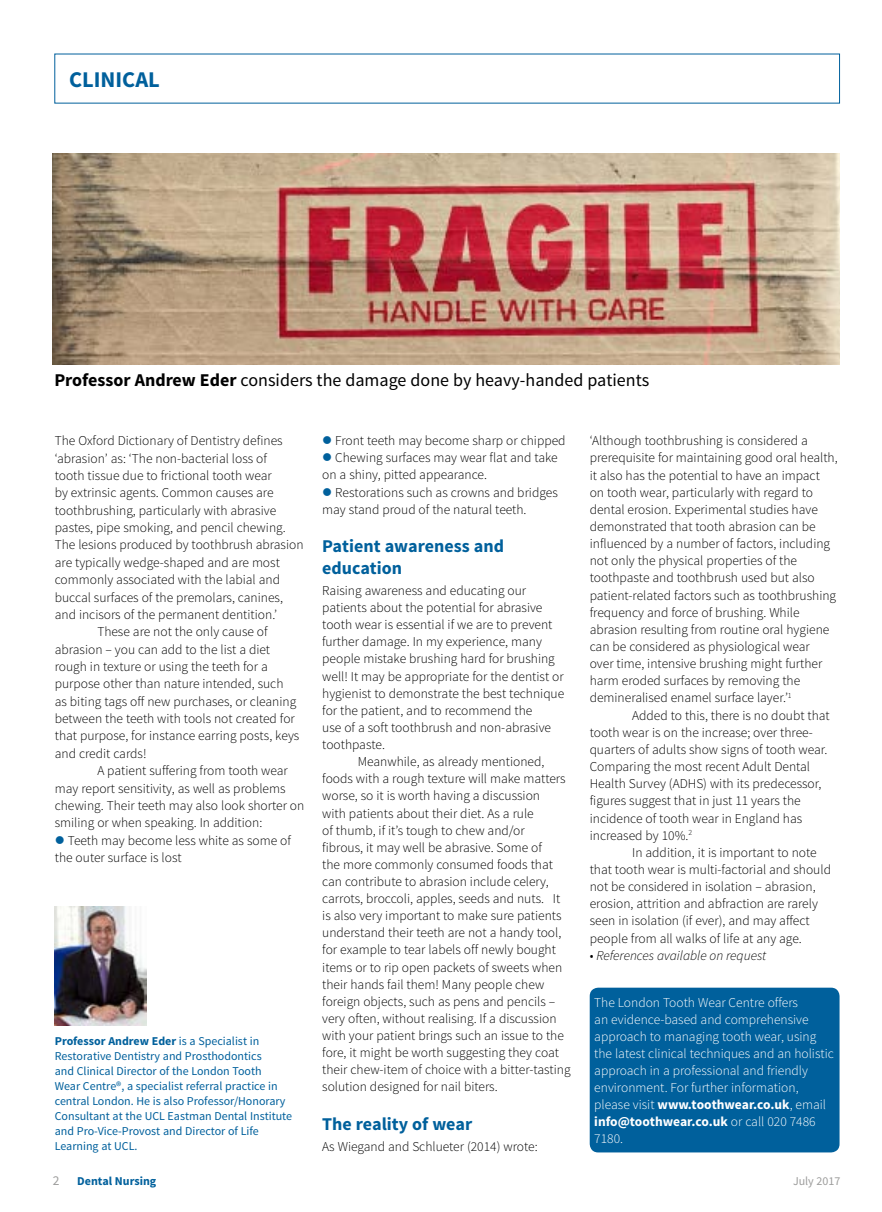
<style>
.page{position:relative;width:882px;height:1212px;background:#fff}
.page>*{position:absolute;margin:0;border:0;box-sizing:border-box;transform-origin:0 0}
.t1{font:700 22.5px "Source Sans Pro";color:#00609c}
.t2{font:18px "Source Sans Pro";color:#000}
.t3{font:700 18px/21.3px "Source Sans Pro";color:#00609c}
.t4{font:300 13.5px/17.1px "Source Sans Pro";color:#000}
.t5{font:300 13.5px/17px "Source Sans Pro";color:#fff}
.t6{font:italic 300 13.5px "Source Sans Pro";color:#000}
.t7{font:12px/15px "Source Sans Pro";color:#00609c}
.t8{font:700 12px "Source Sans Pro";color:#00609c}
.t9{font:12px "Source Sans Pro";color:#9d9d9c}
.s1{font-weight:700}
.s2{color:#00609c}
.s3{font-style:normal}
.s4{font-weight:400;font-size:13.5px;color:#9d9d9c}
</style>
<div class="page">
<img style="left:53px;top:153px;width:786px;height:212px">
<div style="left:589px;top:988px;width:250px;height:164px;background:#00609c;border-radius:9px"></div>
<img style="left:54px;top:906px;width:92px;height:119px">
<h1 class="t1" style="left:69px;top:65px;width:92px">CLINICAL</h1>
<h2 class="t2" style="left:54px;top:369px;width:596px"><span class="s1">Professor Andrew Eder</span> considers the damage done by heavy-handed patients</h2>
<p class="t4" style="left:55px;top:432px;width:229px">The Oxford Dictionary of Dentistry defines</p>
<p class="t4" style="left:55px;top:450px;width:214px">‘abrasion’ as: ‘The non-bacterial loss of</p>
<p class="t4" style="left:55px;top:467px;width:218px">tooth tissue due to frictional tooth wear</p>
<p class="t4" style="left:55px;top:484px;width:220px">by extrinsic agents. Common causes are</p>
<p class="t4" style="left:55px;top:502px;width:223px">toothbrushing, particularly with abrasive</p>
<p class="t4" style="left:55px;top:519px;width:232px">pastes, pipe smoking, and pencil chewing.</p>
<p class="t4" style="left:55px;top:536px;width:250px">The lesions produced by toothbrush abrasion</p>
<p class="t4" style="left:55px;top:554px;width:226px">are typically wedge-shaped and are most</p>
<p class="t4" style="left:55px;top:571px;width:227px">commonly associated with the labial and</p>
<p class="t4" style="left:55px;top:588px;width:230px">buccal surfaces of the premolars, canines,</p>
<p class="t4" style="left:55px;top:606px;width:224px">and incisors of the permanent dentition.’</p>
<p class="t4" style="left:97px;top:623px;width:172px">These are not the only cause of</p>
<p class="t4" style="left:55px;top:641px;width:217px">abrasion – you can add to the list a diet</p>
<p class="t4" style="left:55px;top:658px;width:214px">rough in texture or using the teeth for a</p>
<p class="t4" style="left:55px;top:675px;width:230px">purpose other than nature intended, such</p>
<p class="t4" style="left:55px;top:693px;width:243px">as biting tags off new purchases, or cleaning</p>
<p class="t4" style="left:55px;top:710px;width:241px">between the teeth with tools not created for</p>
<p class="t4" style="left:55px;top:727px;width:246px">that purpose, for instance earring posts, keys</p>
<p class="t4" style="left:55px;top:745px;width:93px">and credit cards!</p>
<p class="t4" style="left:97px;top:762px;width:192px">A patient suffering from tooth wear</p>
<p class="t4" style="left:55px;top:779px;width:232px">may report sensitivity, as well as problems</p>
<p class="t4" style="left:55px;top:797px;width:251px">chewing. Their teeth may also look shorter on</p>
<p class="t4" style="left:55px;top:814px;width:209px">smiling or when speaking. In addition:</p>
<p class="t4" style="left:55px;top:831px;width:237px"><span class="s2">●</span> Teeth may become less white as some of the outer surface is lost</p>
<p class="t7" style="left:55px;top:1034px;width:239px"><span class="s1">Professor Andrew Eder</span> is a Specialist in Restorative Dentistry and Prosthodontics<br>and Clinical Director of the London Tooth<br>Wear Centre®, a specialist referral practice in central London. He is also Professor/Honorary Consultant at the UCL Eastman Dental Institute and Pro-Vice-Provost and Director of Life Learning at UCL.</p>
<p class="t4" style="left:322px;top:432px;width:245px"><span class="s2">●</span> Front teeth may become sharp or chipped</p>
<p class="t4" style="left:322px;top:449px;width:237px"><span class="s2">●</span> Chewing surfaces may wear flat and take on a shiny, pitted appearance.</p>
<p class="t4" style="left:322px;top:484px;width:237px"><span class="s2">●</span> Restorations such as crowns and bridges may stand proud of the natural teeth.</p>
<h2 class="t3" style="left:322px;top:536px;width:183px">Patient awareness and education</h2>
<p class="t4" style="left:322px;top:582px;width:243px">Raising awareness and educating our patients about the potential for abrasive tooth wear is essential if we are to prevent further damage. In my experience, many people mistake brushing hard for brushing well! It may be appropriate for the dentist or hygienist to demonstrate the best technique for the patient, and to recommend the<br>use of a soft toothbrush and non-abrasive toothpaste.</p>
<p class="t4" style="left:322px;top:753px;width:250px;text-indent:35px">Meanwhile, as already mentioned, foods with a rough texture will make matters worse, so it is worth having a discussion<br>with patients about their diet. As a rule<br>of thumb, if it’s tough to chew and/or<br>fibrous, it may well be abrasive. Some of<br>the more commonly consumed foods that can contribute to abrasion include celery, carrots, broccoli, apples, seeds and nuts. It is also very important to make sure patients understand their teeth are not a handy tool, for example to tear labels off newly bought items or to rip open packets of sweets when their hands fail them! Many people chew foreign objects, such as pens and pencils – very often, without realising. If a discussion with your patient brings such an issue to the fore, it might be worth suggesting they coat their chew-item of choice with a bitter-tasting solution designed for nail biters.</p>
<h2 class="t3" style="left:322px;top:1114px;width:151px">The reality of wear</h2>
<p class="t4" style="left:322px;top:1138px;width:217px">As Wiegand and Schlueter (2014) wrote:</p>
<p class="t4" style="left:589px;top:432px;width:249px">‘Although toothbrushing is considered a prerequisite for maintaining good oral health, it also has the potential to have an impact on tooth wear, particularly with regard to dental erosion. Experimental studies have demonstrated that tooth abrasion can be influenced by a number of factors, including not only the physical properties of the toothpaste and toothbrush used but also patient-related factors such as toothbrushing frequency and force of brushing. While abrasion resulting from routine oral hygiene can be considered as physiological wear<br>over time, intensive brushing might further harm eroded surfaces by removing the demineralised enamel surface layer.’<sup>1</sup></p>
<p class="t4" style="left:589px;top:707px;width:241px;text-indent:43px">Added to this, there is no doubt that tooth wear is on the increase; over three&shy;quarters of adults show signs of tooth wear.<br>Comparing the most recent Adult Dental Health Survey (ADHS) with its predecessor, figures suggest that in just 11 years the incidence of tooth wear in England has increased by 10%.<sup>2</sup></p>
<p class="t4" style="left:589px;top:844px;width:243px;text-indent:43px">In addition, it is important to note that tooth wear is multi-factorial and should not be considered in isolation – abrasion, erosion, attrition and abfraction are rarely seen in isolation (if ever), and may affect people from all walks of life at any age.</p>
<p class="t6" style="left:589px;top:947px;width:178px"><span class="s3">•</span> References available on request</p>
<p class="t5" style="left:594px;top:994px;width:241px">The London Tooth Wear Centre offers<br>an evidence-based and comprehensive approach to managing tooth wear, using the latest clinical techniques and an holistic approach in a professional and friendly environment. For further information, please visit <span class="s1">www.toothwear.co.uk</span>, email <span class="s1">info@toothwear.co.uk</span> or call 020 7486<br>7180.</p>
<p class="t8" style="left:53px;top:1173px;width:105px"><span class="s4">2</span> Dental Nursing</p>
<p class="t9" style="left:792px;top:1173px;width:49px">July 2017</p>
</div>
